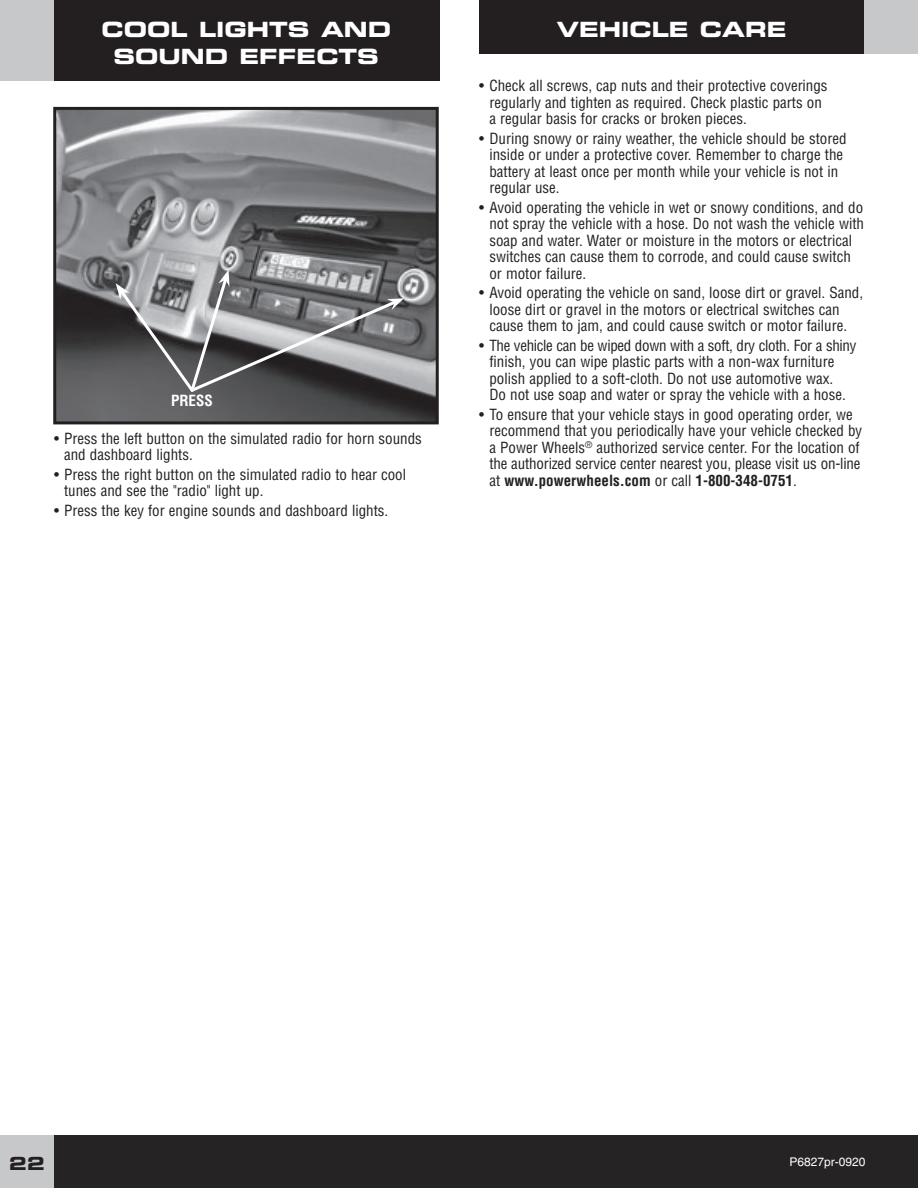
<style>
.page{position:relative;width:918px;height:1188px;background:#fff}
.page>*{position:absolute;margin:0;border:0;box-sizing:border-box;transform-origin:0 0}
.t1{font:21px/27.8px "Eurostile LT Std Bold Ex 2";color:#fff;text-align:center}
.t2{font:18px "Eurostile LT Std Bold Ex 2";color:#231f20}
.t3{font:condensed 15px/16.5px "Helvetica LT Std";color:#231f20}
.t4{font:700 condensed 15px "Helvetica LT Std";color:#fff}
.t5{font:12px "Helvetica LT Std";color:#fff}
.s1{font-weight:700}
</style>
<div class="page">
<div style="left:0;top:1135px;width:918px;height:53px;background:#262324"></div>
<div style="left:0;top:1135px;width:54px;height:53px;background:#c7c8ca"></div>
<div style="left:0;top:0;width:439px;height:81px;background:#231f20"></div>
<img style="left:57px;top:111px;width:378px;height:309px">
<div style="left:53px;top:107px;width:386px;height:317px;border:3px solid #231f20"></div>
<div style="left:0;top:0;width:54px;height:80px;background:#c7c8ca"></div>
<svg style="left:116px;top:270px;width:288px;height:124px;background:#7a7a7c"></svg>
<div style="left:479px;top:0;width:385px;height:53px;background:#231f20"></div>
<div style="left:864px;top:0;width:54px;height:54px;background:#c7c8ca"></div>
<h1 class="t1" style="left:102px;top:17px;width:291px">COOL LIGHTS AND<br>SOUND EFFECTS</h1>
<p class="t4" style="left:171px;top:395px;width:43px">PRESS</p>
<p class="t3" style="left:64px;top:431px;width:359px;text-indent:-10px">• Press the left button on the simulated radio for horn sounds and dashboard lights.</p>
<p class="t3" style="left:64px;top:467px;width:343px;text-indent:-10px">• Press the right button on the simulated radio to hear cool tunes and see the "radio" light up.</p>
<p class="t3" style="left:54px;top:503px;width:336px">• Press the key for engine sounds and dashboard lights.</p>
<h1 class="t1" style="left:557px;top:17px;width:231px">VEHICLE CARE</h1>
<p class="t3" style="left:489px;top:79px;width:340px;text-indent:-10px">• Check all screws, cap nuts and their protective coverings regularly and tighten as required. Check plastic parts on a regular basis for cracks or broken pieces.</p>
<p class="t3" style="left:489px;top:131px;width:359px;text-indent:-10px">• During snowy or rainy weather, the vehicle should be stored inside or under a protective cover. Remember to charge the battery at least once per month while your vehicle is not in regular use.</p>
<p class="t3" style="left:489px;top:200px;width:376px;text-indent:-10px">• Avoid operating the vehicle in wet or snowy conditions, and do not spray the vehicle with a hose. Do not wash the vehicle with soap and water. Water or moisture in the motors or electrical switches can cause them to corrode, and could cause switch or motor failure.</p>
<p class="t3" style="left:489px;top:286px;width:375px;text-indent:-10px">• Avoid operating the vehicle on sand, loose dirt or gravel. Sand, loose dirt or gravel in the motors or electrical switches can cause them to jam, and could cause switch or motor failure.</p>
<p class="t3" style="left:489px;top:338px;width:369px;text-indent:-10px">• The vehicle can be wiped down with a soft, dry cloth. For a shiny finish, you can wipe plastic parts with a non-wax furniture polish applied to a soft-cloth. Do not use automotive wax.<br>Do not use soap and water or spray the vehicle with a hose.</p>
<p class="t3" style="left:489px;top:407px;width:374px;text-indent:-10px">• To ensure that your vehicle stays in good operating order, we recommend that you periodically have your vehicle checked by a Power Wheels<sup>®</sup> authorized service center. For the location of the authorized service center nearest you, please visit us on-line at <span class="s1">www.powerwheels.com</span> or call <span class="s1">1-800-348-0751</span>.</p>
<p class="t2" style="left:9px;top:1156px;width:37px">22</p>
<p class="t5" style="left:790px;top:1158px;width:78px">P6827pr-0920</p>
</div>
